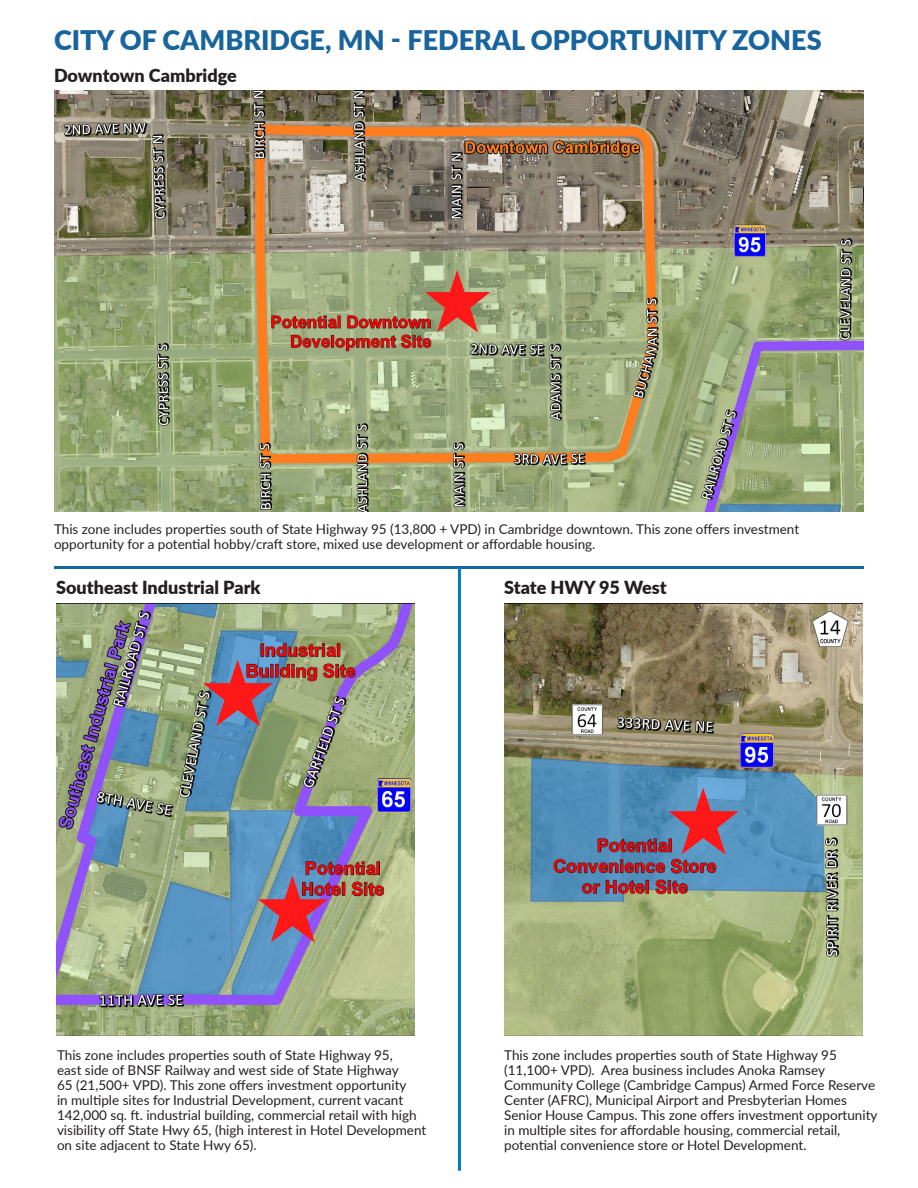
<style>
.page{position:relative;width:918px;height:1188px;background:#fff}
.page>*{position:absolute;margin:0;border:0;box-sizing:border-box;transform-origin:0 0}
.t1{font:900 27px "Lato";color:#18649d}
.t2{font:900 18px "Lato";color:#231f20}
.t3{font:13.5px/15px "Lato";color:#231f20}
</style>
<div class="page">
<img style="left:54px;top:90px;width:810px;height:421px">
<img style="left:56px;top:604px;width:359px;height:431px">
<img style="left:504px;top:604px;width:358px;height:431px">
<hr style="left:54px;top:566px;width:810px;height:3px;background:#18649d">
<div style="left:458px;top:567px;width:3px;height:604px;border:2px solid #007cb7"></div>
<p class="t1" style="left:54px;top:20px;width:769px">CITY OF CAMBRIDGE, MN - FEDERAL OPPORTUNITY ZONES</p>
<p class="t2" style="left:54px;top:62px;width:184px">Downtown Cambridge</p>
<p class="t3" style="left:54px;top:521px;width:747px">This zone includes properties south of State Highway 95 (13,800 + VPD) in Cambridge downtown. This zone offers investment opportunity for a potential hobby/craft store, mixed use development or affordable housing.</p>
<p class="t2" style="left:56px;top:573px;width:206px">Southeast Industrial Park</p>
<p class="t2" style="left:504px;top:573px;width:164px">State HWY 95 West</p>
<p class="t3" style="left:57px;top:1047px;width:371px">This zone includes properties south of State Highway 95,<br>east side of BNSF Railway and west side of State Highway<br>65 (21,500+ VPD). This zone offers investment opportunity<br>in multiple sites for Industrial Development, current vacant 142,000 sq. ft. industrial building, commercial retail with high visibility off State Hwy 65, (high interest in Hotel Development on site adjacent to State Hwy 65).</p>
<p class="t3" style="left:504px;top:1047px;width:375px">This zone includes properties south of State Highway 95 (11,100+ VPD). Area business includes Anoka Ramsey Community College (Cambridge Campus) Armed Force Reserve Center (AFRC), Municipal Airport and Presbyterian Homes Senior House Campus. This zone offers investment opportunity in multiple sites for affordable housing, commercial retail, potential convenience store or Hotel Development.</p>
</div>
